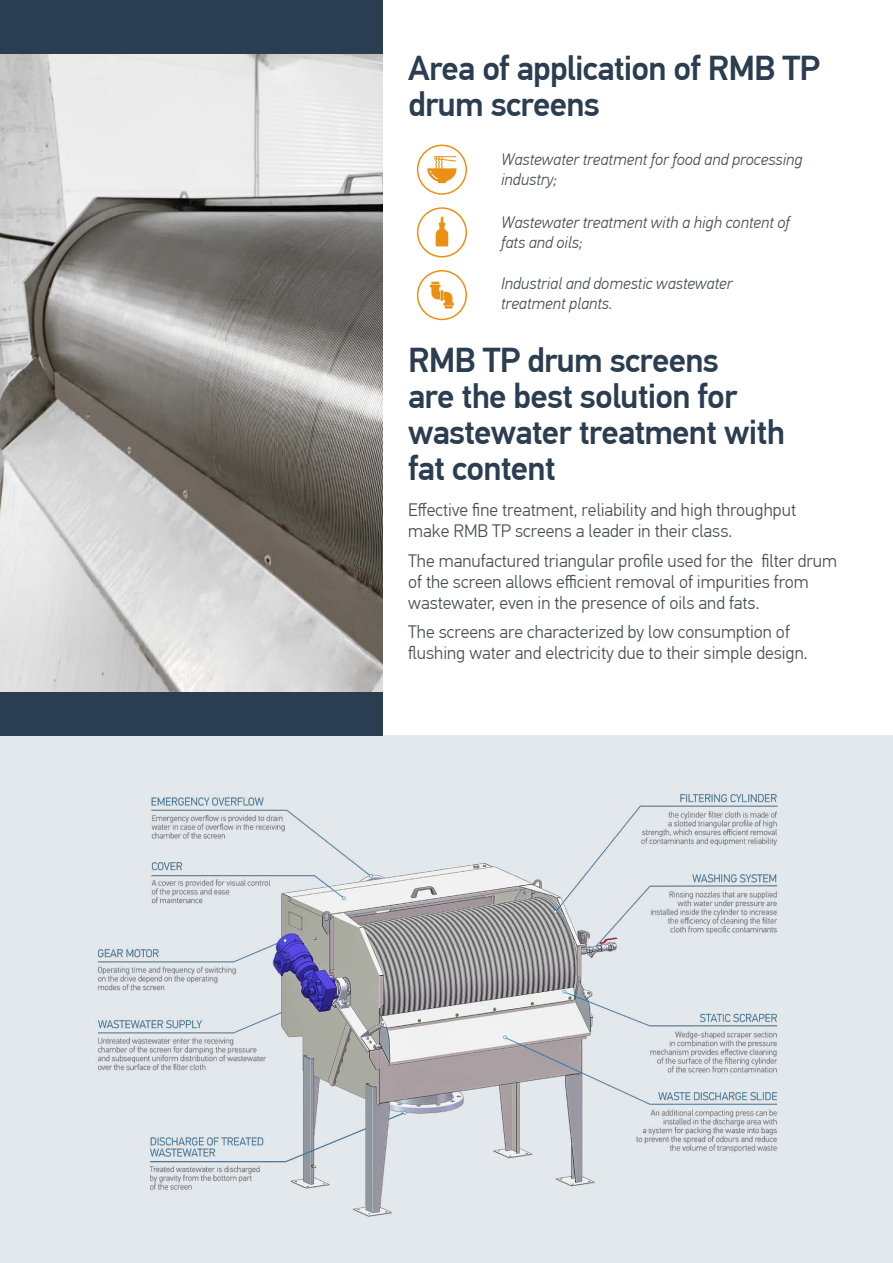
<style>
.page{position:relative;width:893px;height:1263px;background:#fff}
.page>*{position:absolute;margin:0;border:0;box-sizing:border-box;transform-origin:0 0}
.t1{font:500 34.5px/36px "PF Din Text Pro";letter-spacing:-.025em;color:#2b3d50}
.t2{font:300 18px/21px "PF Din Text Pro";color:#485156}
.t3{font:italic 300 16.5px/19.5px "PF Din Text Pro";color:#485156}
</style>
<div class="page">
<div style="left:0;top:736px;width:893px;height:527px;background:#e3e9ec"></div>
<div style="left:0;top:0;width:383px;height:736px;background:#2b3d50"></div>
<img style="left:97px;top:794px;width:681px;height:423px">
<div style="left:417px;top:145px;width:50px;height:50px;border:2px solid #ec8f13;border-radius:50%"></div>
<div style="left:417px;top:207px;width:50px;height:50px;border:2px solid #ec8f13;border-radius:50%"></div>
<svg style="left:427px;top:156px;width:30px;height:27px"></svg>
<div style="left:417px;top:270px;width:50px;height:50px;border:2px solid #ec8f13;border-radius:50%"></div>
<svg style="left:430px;top:282px;width:24px;height:26px"></svg>
<svg style="left:436px;top:216px;width:12px;height:30px"></svg>
<img style="left:1px;top:54px;width:381px;height:638px">
<h1 class="t1" style="left:408px;top:50px;width:413px">Area of application of RMB TP drum screens</h1>
<p class="t3" style="left:501px;top:150px;width:303px">Wastewater treatment for food and processing industry;</p>
<p class="t3" style="left:501px;top:213px;width:290px">Wastewater treatment with a high content of fats and oils;</p>
<p class="t3" style="left:501px;top:274px;width:233px">Industrial and domestic wastewater treatment plants.</p>
<h1 class="t1" style="left:408px;top:343px;width:378px">RMB TP drum screens<br>are the best solution for wastewater treatment with fat content</h1>
<p class="t2" style="left:408px;top:500px;width:389px">Effective fine treatment, reliability and high throughput make RMB TP screens a leader in their class.</p>
<p class="t2" style="left:408px;top:550px;width:430px">The manufactured triangular profile used for the filter drum of the screen allows efficient removal of impurities from wastewater, even in the presence of oils and fats.</p>
<p class="t2" style="left:408px;top:622px;width:401px">The screens are characterized by low consumption of flushing water and electricity due to their simple design.</p>
</div>
